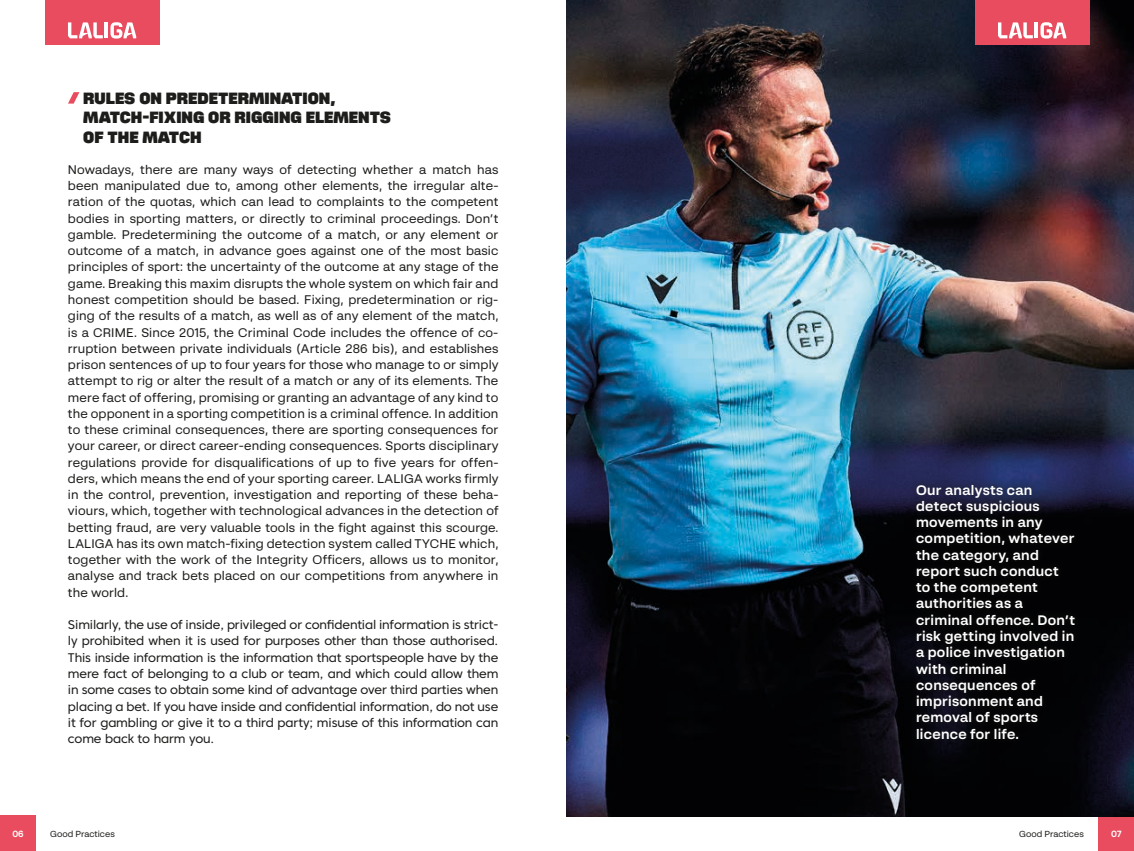
<style>
.page{position:relative;width:1134px;height:851px;background:#fff}
.page>*{position:absolute;margin:0;border:0;box-sizing:border-box;transform-origin:0 0}
.t1{font:700 expanded 16.25px/19.5px "LALIGA Headline";color:#1d1d1b}
.t2{font:700 13.75px/16.2px "LALIGA Text";letter-spacing:.02em;color:#fff}
.t3{font:12.5px/16.2px "LALIGA Text";letter-spacing:.01em;color:#1d1d1b;text-align:justify}
.t4{font:12.5px/16.2px "Core Sans C 45";letter-spacing:-.01em;color:#1d1d1b;text-align:justify}
.t5{font:700 9px "LALIGA Text";color:#fff}
.t6{font:8.75px "LALIGA Text";color:#1d1d1b}
</style>
<div class="page">
<div style="left:45px;top:0;width:114px;height:45px;background:#e94c5e"></div>
<svg style="left:68px;top:22px;width:35px;height:16px"></svg>
<hr style="left:105px;top:22px;width:3px;height:16px;background:#fff">
<svg style="left:110px;top:22px;width:26px;height:17px"></svg>
<div style="left:0;top:814px;width:36px;height:36px;background:#e94c5e"></div>
<div style="left:1098px;top:814px;width:36px;height:36px;background:#e94c5e"></div>
<img style="left:567px;top:0;width:567px;height:816px">
<svg style="left:68px;top:92px;width:11px;height:12px"></svg>
<div style="left:910px;top:478px;width:171px;height:266px;background:#1d1d1b;opacity:.75"></div>
<div style="left:975px;top:0;width:114px;height:45px;background:#e94c5e"></div>
<svg style="left:998px;top:22px;width:35px;height:16px"></svg>
<hr style="left:1035px;top:22px;width:3px;height:16px;background:#fff">
<svg style="left:1040px;top:22px;width:26px;height:17px"></svg>
<h1 class="t1" style="left:83px;top:88px;width:309px">RULES ON PREDETERMINATION,<br>MATCH-FIXING OR RIGGING ELEMENTS<br>OF THE MATCH</h1>
<p class="t3" style="left:68px;top:161px;width:432px">Nowadays, there are many ways of detecting whether a match has been manipulated due to, among other elements, the irregular alte&shy;ration of the quotas, which can lead to complaints to the competent bodies in sporting matters, or directly to criminal proceedings. Don’t gamble. Predetermining the outcome of a match, or any element or outcome of a match, in advance goes against one of the most basic principles of sport: the uncertainty of the outcome at any stage of the game. Breaking this maxim disrupts the whole system on which fair and honest competition should be based. Fixing, predetermination or rig&shy;ging of the results of a match, as well as of any element of the match, is a CRIME. Since 2015, the Criminal Code includes the offence of co&shy;rruption between private individuals (Article 286 bis), and establishes prison sentences of up to four years for those who manage to or simply attempt to rig or alter the result of a match or any of its elements. The mere fact of offering, promising or granting an advantage of any kind to the opponent in a sporting competition is a criminal offence. In addition to these criminal consequences, there are sporting consequences for your career, or direct career-ending consequences. Sports disciplinary regulations provide for disqualifications of up to five years for offen&shy;ders, which means the end of your sporting career. LALIGA works firmly in the control, prevention, investigation and reporting of these beha&shy;viours, which, together with technological advances in the detection of betting fraud, are very valuable tools in the fight against this scourge.<br>LALIGA has its own match-fixing detection system called TYCHE which, together with the work of the Integrity Officers, allows us to monitor, analyse and track bets placed on our competitions from anywhere in the world.</p>
<p class="t4" style="left:68px;top:616px;width:432px">Similarly, the use of inside, privileged or confidential information is strict&shy;ly prohibited when it is used for purposes other than those authorised.<br>This inside information is the information that sportspeople have by the mere fact of belonging to a club or team, and which could allow them in some cases to obtain some kind of advantage over third parties when placing a bet. If you have inside and confidential information, do not use it for gambling or give it to a third party; misuse of this information can come back to harm you.</p>
<p class="t2" style="left:916px;top:481px;width:161px">Our analysts can detect suspicious movements in any competition, whatever the category, and report such conduct to the competent authorities as a criminal offence. Don’t risk getting involved in a police investigation with criminal consequences of imprisonment and removal of sports licence for life.</p>
<p class="t5" style="left:12px;top:828px;width:13px">06</p>
<p class="t6" style="left:50px;top:828px;width:66px">Good Practices</p>
<p class="t6" style="left:1019px;top:828px;width:66px">Good Practices</p>
<p class="t5" style="left:1111px;top:828px;width:12px">07</p>
</div>
